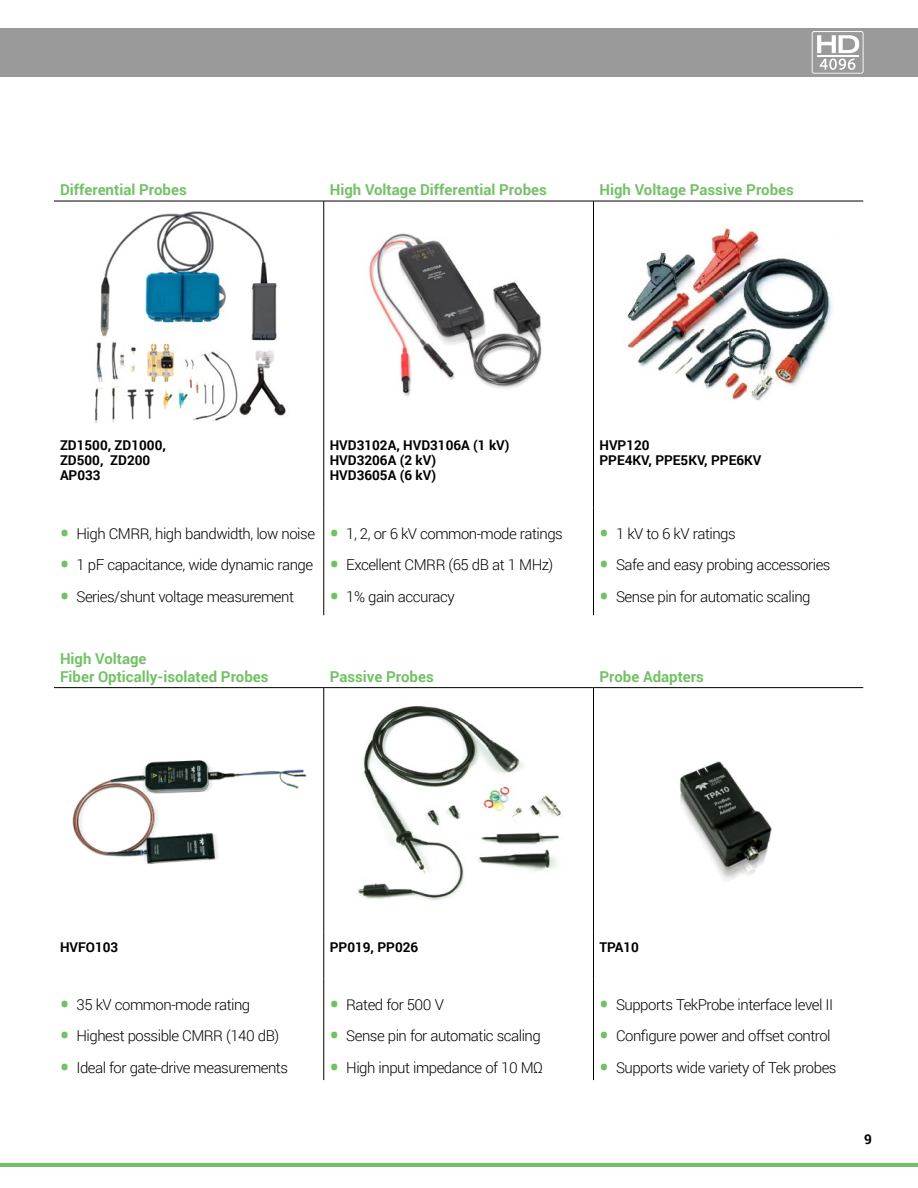
<style>
.page{position:relative;width:918px;height:1188px;background:#fff}
.page>*{position:absolute;margin:0;border:0;box-sizing:border-box;transform-origin:0 0}
.t1{font:300 15px "Roboto";letter-spacing:-.03em;color:#000}
.t2{font:700 15px/18px "Roboto";color:#73c167}
.t3{font:700 13.5px/15px "Roboto";color:#000}
.s1{font-weight:900;font-size:24px;color:#73c167}
</style>
<div class="page">
<div style="left:0;top:28px;width:918px;height:49px;background:#9a9a9a"></div>
<hr style="left:0;top:1163px;width:918px;height:3px;background:#73c167">
<svg style="left:812px;top:31px;width:52px;height:43px"></svg>
<hr style="left:323px;top:201px;width:1px;height:229px;background:#000">
<hr style="left:323px;top:430px;width:1px;height:77px;background:#000">
<hr style="left:323px;top:507px;width:1px;height:108px;background:#000">
<hr style="left:323px;top:688px;width:1px;height:244px;background:#000">
<hr style="left:323px;top:932px;width:1px;height:46px;background:#000">
<hr style="left:323px;top:978px;width:1px;height:102px;background:#000">
<hr style="left:593px;top:201px;width:1px;height:229px;background:#000">
<hr style="left:593px;top:430px;width:1px;height:77px;background:#000">
<hr style="left:593px;top:507px;width:1px;height:108px;background:#000">
<hr style="left:593px;top:688px;width:1px;height:244px;background:#000">
<hr style="left:593px;top:932px;width:1px;height:46px;background:#000">
<hr style="left:593px;top:978px;width:1px;height:102px;background:#000">
<hr style="left:54px;top:201px;width:270px;height:1px;background:#000">
<hr style="left:324px;top:201px;width:270px;height:1px;background:#000">
<hr style="left:594px;top:201px;width:269px;height:1px;background:#000">
<hr style="left:54px;top:687px;width:270px;height:1px;background:#000">
<hr style="left:324px;top:687px;width:270px;height:1px;background:#000">
<hr style="left:594px;top:687px;width:269px;height:1px;background:#000">
<img style="left:95px;top:211px;width:191px;height:212px">
<img style="left:369px;top:233px;width:173px;height:164px">
<img style="left:627px;top:228px;width:206px;height:173px">
<img style="left:72px;top:760px;width:235px;height:104px">
<img style="left:357px;top:705px;width:206px;height:195px">
<img style="left:680px;top:761px;width:92px;height:119px">
<p class="t2" style="left:60px;top:180px;width:128px">Differential Probes</p>
<p class="t2" style="left:330px;top:180px;width:219px">High Voltage Differential Probes</p>
<p class="t2" style="left:599px;top:180px;width:196px">High Voltage Passive Probes</p>
<p class="t3" style="left:60px;top:437px;width:107px">ZD1500, ZD1000,<br>ZD500, ZD200<br>AP033</p>
<p class="t3" style="left:330px;top:437px;width:181px">HVD3102A, HVD3106A (1 kV)<br>HVD3206A (2 kV)<br>HVD3605A (6 kV)</p>
<p class="t3" style="left:600px;top:437px;width:164px">HVP120<br>PPE4KV, PPE5KV, PPE6KV</p>
<p class="t1" style="left:60px;top:523px;width:257px"><span class="s1">•</span> High CMRR, high bandwidth, low noise</p>
<p class="t1" style="left:60px;top:555px;width:255px"><span class="s1">•</span> 1 pF capacitance, wide dynamic range</p>
<p class="t1" style="left:60px;top:586px;width:236px"><span class="s1">•</span> Series/shunt voltage measurement</p>
<p class="t1" style="left:330px;top:523px;width:235px"><span class="s1">•</span> 1, 2, or 6 kV common-mode ratings</p>
<p class="t1" style="left:330px;top:555px;width:225px"><span class="s1">•</span> Excellent CMRR (65 dB at 1 MHz)</p>
<p class="t1" style="left:330px;top:586px;width:127px"><span class="s1">•</span> 1% gain accuracy</p>
<p class="t1" style="left:600px;top:523px;width:138px"><span class="s1">•</span> 1 kV to 6 kV ratings</p>
<p class="t1" style="left:600px;top:555px;width:233px"><span class="s1">•</span> Safe and easy probing accessories</p>
<p class="t1" style="left:600px;top:586px;width:213px"><span class="s1">•</span> Sense pin for automatic scaling</p>
<p class="t2" style="left:60px;top:649px;width:210px">High Voltage<br>Fiber Optically-isolated Probes</p>
<p class="t2" style="left:330px;top:667px;width:106px">Passive Probes</p>
<p class="t2" style="left:599px;top:667px;width:106px">Probe Adapters</p>
<p class="t3" style="left:60px;top:940px;width:60px">HVFO103</p>
<p class="t3" style="left:330px;top:940px;width:90px">PP019, PP026</p>
<p class="t3" style="left:600px;top:940px;width:41px">TPA10</p>
<p class="t1" style="left:60px;top:994px;width:192px"><span class="s1">•</span> 35 kV common-mode rating</p>
<p class="t1" style="left:60px;top:1026px;width:221px"><span class="s1">•</span> Highest possible CMRR (140 dB)</p>
<p class="t1" style="left:60px;top:1058px;width:230px"><span class="s1">•</span> Ideal for gate-drive measurements</p>
<p class="t1" style="left:330px;top:994px;width:116px"><span class="s1">•</span> Rated for 500 V</p>
<p class="t1" style="left:330px;top:1026px;width:213px"><span class="s1">•</span> Sense pin for automatic scaling</p>
<p class="t1" style="left:330px;top:1058px;width:215px"><span class="s1">•</span> High input impedance of 10 MΩ</p>
<p class="t1" style="left:600px;top:994px;width:235px"><span class="s1">•</span> Supports TekProbe interface level II</p>
<p class="t1" style="left:600px;top:1026px;width:233px"><span class="s1">•</span> Configure power and offset control</p>
<p class="t1" style="left:600px;top:1058px;width:239px"><span class="s1">•</span> Supports wide variety of Tek probes</p>
<p class="t3" style="left:864px;top:1131px;width:9px">9</p>
</div>
